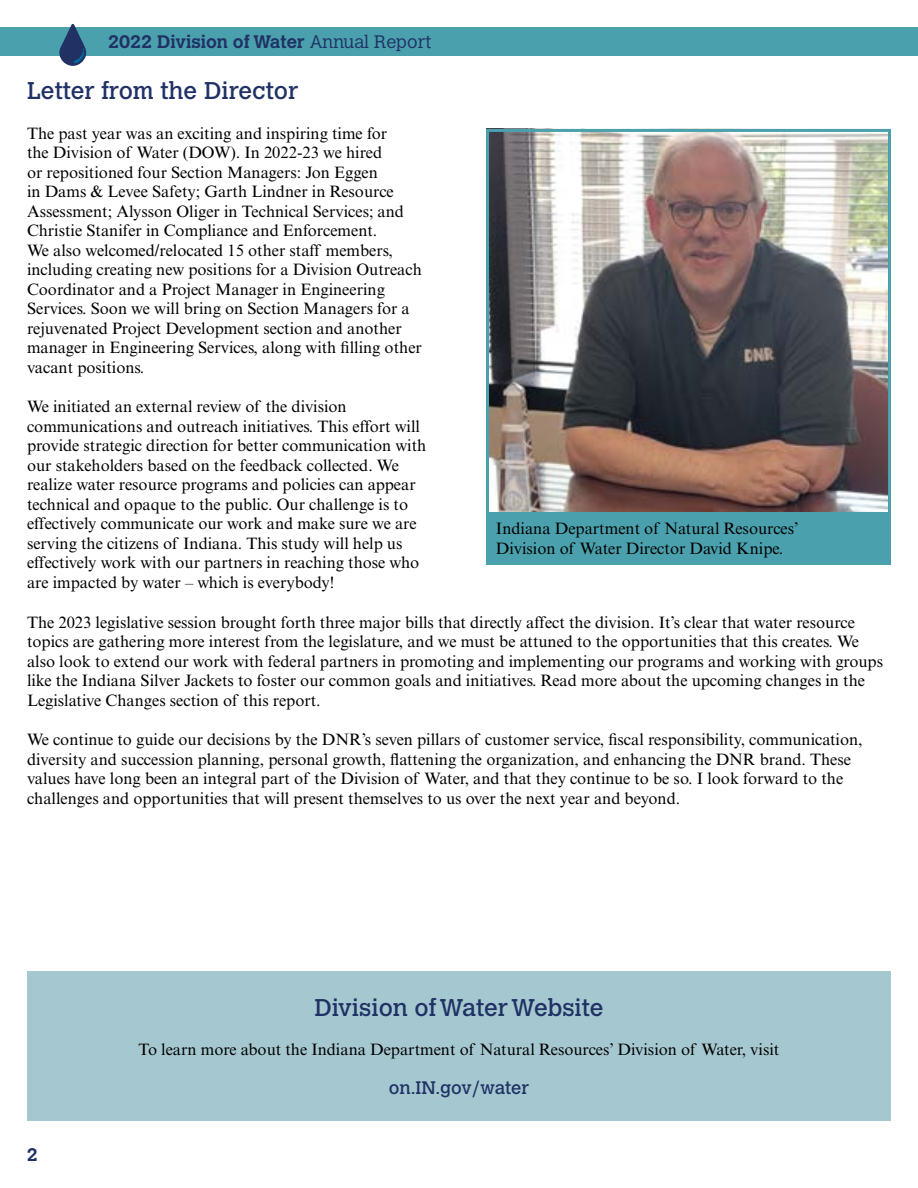
<style>
.page{position:relative;width:918px;height:1188px;background:#fff}
.page>*{position:absolute;margin:0;border:0;box-sizing:border-box;transform-origin:0 0}
.t1{font:24px "Calvert MT Std";color:#203165}
.t2{font:700 18px "Calvert MT Std";color:#203165}
.t3{font:18px "Calvert MT Std";color:#203165}
.t4{font:16.5px/19.5px "Times New Roman MT Std";color:#000}
.s1{font-weight:300}
</style>
<div class="page">
<div style="left:0;top:27px;width:918px;height:28px;background:#4aa1ad"></div>
<svg style="left:59px;top:24px;width:28px;height:42px"></svg>
<div style="left:27px;top:971px;width:864px;height:149px;background:#a5c8d0"></div>
<img style="left:490px;top:133px;width:397px;height:378px">
<div style="left:486px;top:129px;width:405px;height:386px;border:3px solid #4aa1ad"></div>
<div style="left:486px;top:512px;width:405px;height:52px;background:#4aa1ad"></div>
<p class="t2" style="left:108px;top:30px;width:325px">2022 Division of Water <span class="s1">Annual Report</span></p>
<h2 class="t1" style="left:27px;top:77px;width:273px">Letter from the Director</h2>
<p class="t4" style="left:27px;top:123px;width:396px">The past year was an exciting and inspiring time for<br>the Division of Water (DOW). In 2022-23 we hired<br>or repositioned four Section Managers: Jon Eggen<br>in Dams &amp; Levee Safety; Garth Lindner in Resource Assessment; Alysson Oliger in Technical Services; and Christie Stanifer in Compliance and Enforcement.<br>We also welcomed/relocated 15 other staff members, including creating new positions for a Division Outreach Coordinator and a Project Manager in Engineering Services. Soon we will bring on Section Managers for a rejuvenated Project Development section and another manager in Engineering Services, along with flling other vacant positions.</p>
<p class="t4" style="left:27px;top:397px;width:401px">We initiated an external review of the division communications and outreach initiatives. This effort will provide strategic direction for better communication with our stakeholders based on the feedback collected. We realize water resource programs and policies can appear technical and opaque to the public. Our challenge is to effectively communicate our work and make sure we are serving the citizens of Indiana. This study will help us effectively work with our partners in reaching those who are impacted by water – which is everybody!</p>
<p class="t4" style="left:27px;top:612px;width:858px">The 2023 legislative session brought forth three major bills that directly affect the division. It’s clear that water resource topics are gathering more interest from the legislature, and we must be attuned to the opportunities that this creates. We also look to extend our work with federal partners in promoting and implementing our programs and working with groups like the Indiana Silver Jackets to foster our common goals and initiatives. Read more about the upcoming changes in the Legislative Changes section of this report.</p>
<p class="t4" style="left:27px;top:730px;width:837px">We continue to guide our decisions by the DNR’s seven pillars of customer service, fscal responsibility, communication, diversity and succession planning, personal growth, fattening the organization, and enhancing the DNR brand. These values have long been an integral part of the Division of Water, and that they continue to be so. I look forward to the challenges and opportunities that will present themselves to us over the next year and beyond.</p>
<p class="t4" style="left:496px;top:519px;width:304px">Indiana Department of Natural Resources’<br>Division of Water Director David Knipe.</p>
<p class="t2" style="left:27px;top:1143px;width:13px">2</p>
<h2 class="t1" style="left:314px;top:993px;width:291px">Division of Water Website</h2>
<p class="t4" style="left:139px;top:1040px;width:642px">To learn more about the Indiana Department of Natural Resources’ Division of Water, visit</p>
<p class="t3" style="left:389px;top:1077px;width:142px">on.IN.gov/water</p>
</div>
